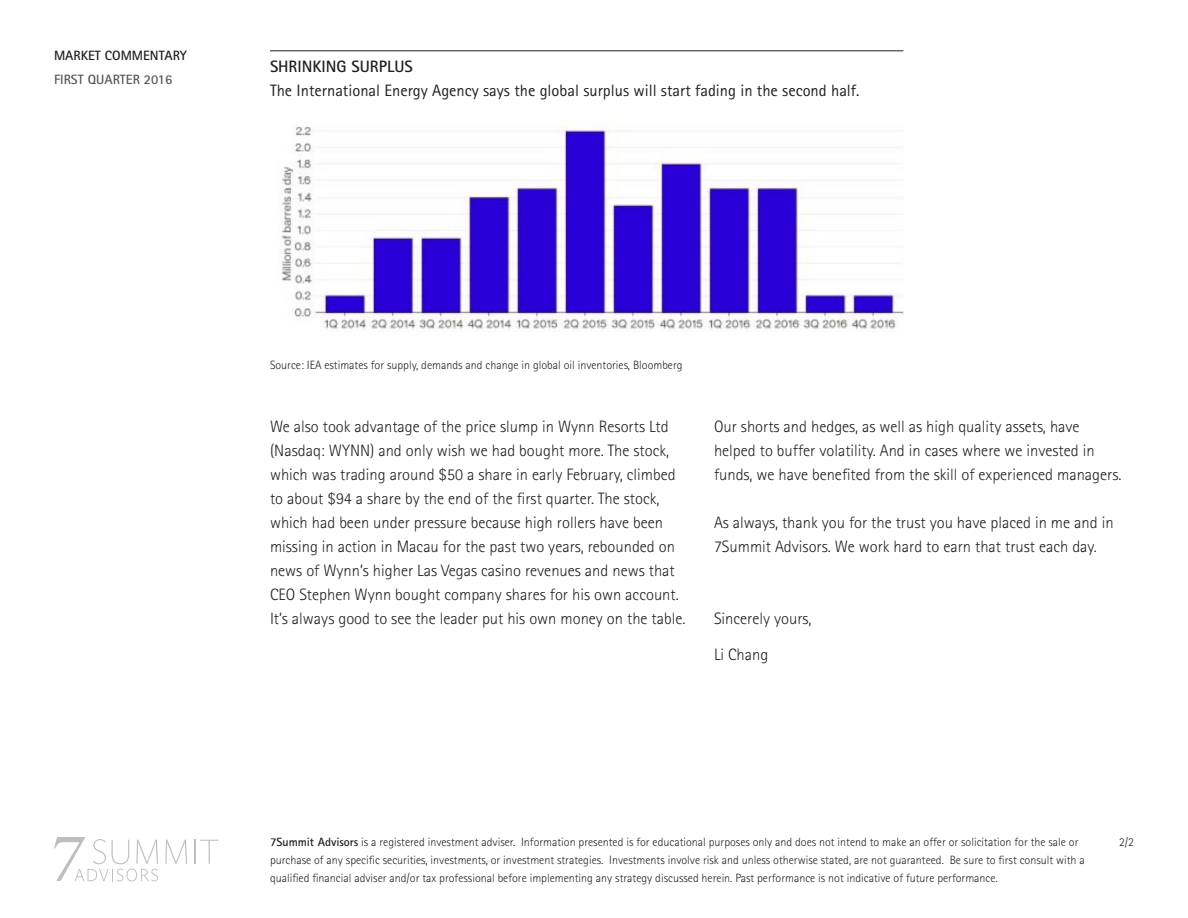
<style>
.page{position:relative;width:1188px;height:918px;background:#fff}
.page>*{position:absolute;margin:0;border:0;box-sizing:border-box;transform-origin:0 0}
.Body{font:300 16.5px/24px "Rotis Sans Serif";color:#231f20}
.t1{font:16.5px "Rotis Sans Serif";color:#231f20}
.t2{font:700 16.5px "Rotis Sans Serif";color:#231f20}
.Header-2{font:700 13.5px "Rotis Sans Serif";color:#231f20}
.t3{font:700 13.5px "Rotis Sans Serif";color:#57585a}
.t4{font:300 12px/18px "Rotis Sans Serif";color:#231f20}
.s1{font-weight:700}
</style>
<div class="page">
<svg style="left:54px;top:837px;width:104px;height:45px"></svg>
<svg style="left:165px;top:840px;width:22px;height:24px"></svg>
<svg style="left:195px;top:840px;width:23px;height:24px"></svg>
<img style="left:281px;top:126px;width:622px;height:204px">
<hr style="left:270px;top:51px;width:633px;height:1px;background:#231f20">
<p class="Header-2" style="left:54px;top:47px;width:134px">MARKET COMMENTARY</p>
<p class="t3" style="left:54px;top:71px;width:120px">FIRST QUARTER 2016</p>
<p class="t2" style="left:270px;top:56px;width:144px">SHRINKING SURPLUS</p>
<p class="t1" style="left:270px;top:81px;width:591px">The International Energy Agency says the global surplus will start fading in the second half.</p>
<p class="t4" style="left:270px;top:356px;width:414px">Source: IEA estimates for supply, demands and change in global oil inventories, Bloomberg</p>
<p class="Body" style="left:270px;top:414px;width:417px">We also took advantage of the price slump in Wynn Resorts Ltd (Nasdaq: WYNN) and only wish we had bought more. The stock, which was trading around $50 a share in early February, climbed to about $94 a share by the end of the first quarter. The stock, which had been under pressure because high rollers have been missing in action in Macau for the past two years, rebounded on news of Wynn’s higher Las Vegas casino revenues and news that CEO Stephen Wynn bought company shares for his own account.<br>It’s always good to see the leader put his own money on the table.</p>
<p class="Body" style="left:714px;top:414px;width:409px">Our shorts and hedges, as well as high quality assets, have helped to buffer volatility. And in cases where we invested in funds, we have benefited from the skill of experienced managers.</p>
<p class="Body" style="left:714px;top:510px;width:401px">As always, thank you for the trust you have placed in me and in<br>7Summit Advisors. We work hard to earn that trust each day.</p>
<p class="Body" style="left:714px;top:606px;width:99px">Sincerely yours,</p>
<p class="Body" style="left:714px;top:642px;width:56px">Li Chang</p>
<p class="t4" style="left:270px;top:833px;width:816px"><span class="s1">7Summit Advisors</span> is a registered investment adviser. Information presented is for educational purposes only and does not intend to make an offer or solicitation for the sale or purchase of any specific securities, investments, or investment strategies. Investments involve risk and unless otherwise stated, are not guaranteed. Be sure to first consult with a qualified financial adviser and/or tax professional before implementing any strategy discussed herein. Past performance is not indicative of future performance.</p>
<p class="t4" style="left:1119px;top:833px;width:16px">2/2</p>
</div>
